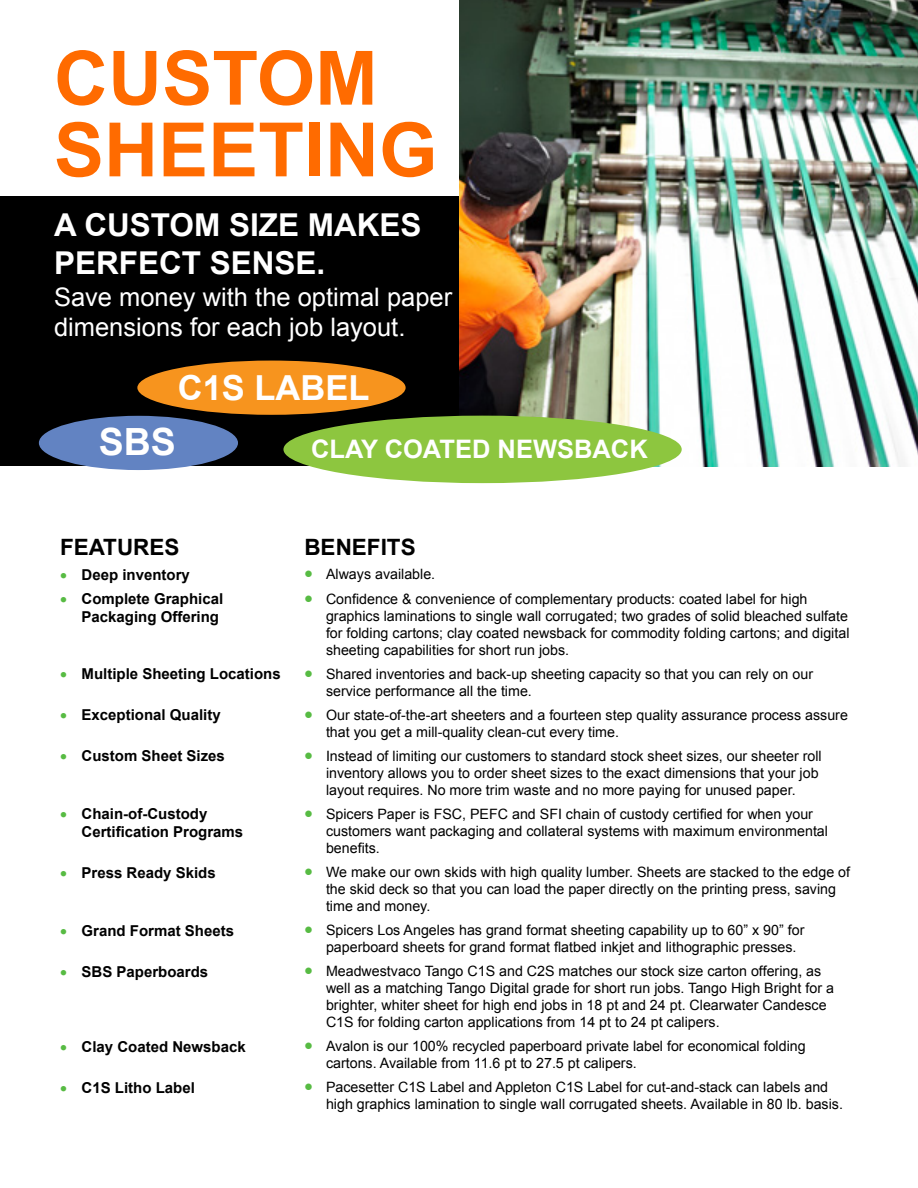
<style>
.page{position:relative;width:918px;height:1188px;background:#fff}
.page>*{position:absolute;margin:0;border:0;box-sizing:border-box;transform-origin:0 0}
.t1{font:700 75px "Arial";color:#ff6b00}
.t2{font:700 37.5px "Arial";color:#fff}
.t3{font:700 34.5px "Arial";color:#fff}
.t4{font:700 31.5px/37.8px "Arial";color:#fff}
.t5{font:25.5px/30.6px "Arial";color:#fff}
.t6{font:700 25.5px "Arial";color:#fff}
.t7{font:700 22.5px "Arial";color:#000}
.t8{font:700 15px/18px "Arial";color:#000;text-align:right}
.t9{font:14.25px/17.1px "Arial";color:#000}
.s1{color:#57bb43}
</style>
<div class="page">
<img style="left:459px;top:0;width:459px;height:467px">
<div style="left:0;top:196px;width:459px;height:270px;background:#000"></div>
<div style="left:39px;top:416px;width:199px;height:54px;background:#6283c2;border-radius:50%"></div>
<div style="left:283px;top:416px;width:399px;height:67px;background:#8dc63f;border-radius:50%"></div>
<svg style="left:137px;top:361px;width:269px;height:54px"></svg>
<h1 class="t1" style="left:54px;top:28px;width:325px">CUSTOM</h1>
<h1 class="t1" style="left:54px;top:100px;width:385px">SHEETING</h1>
<h3 class="t4" style="left:54px;top:207px;width:369px">A CUSTOM SIZE MAKES<br>PERFECT SENSE.</h3>
<h3 class="t5" style="left:54px;top:282px;width:400px">Save money with the optimal paper dimensions for each job layout.</h3>
<h3 class="t3" style="left:178px;top:365px;width:193px">C1S LABEL</h3>
<h2 class="t2" style="left:99px;top:417px;width:79px">SBS</h2>
<h3 class="t6" style="left:311px;top:432px;width:338px">CLAY COATED NEWSBACK</h3>
<h3 class="t7" style="left:60px;top:533px;width:121px">FEATURES</h3>
<h3 class="t7" style="left:304px;top:533px;width:113px">BENEFITS</h3>
<p class="t8" style="left:60px;top:566px;width:131px"><span class="s1">•</span> Deep inventory</p>
<p class="t9" style="left:304px;top:566px;width:132px"><span class="s1">•</span> Always available.</p>
<p class="t8" style="left:60px;top:590px;width:165px"><span class="s1">•</span> Complete Graphical<br>Packaging Offering</p>
<p class="t9" style="left:326px;top:590px;width:525px;text-indent:-22px"><span class="s1">•</span> Confidence &amp; convenience of complementary products: coated label for high graphics laminations to single wall corrugated; two grades of solid bleached sulfate for folding cartons; clay coated newsback for commodity folding cartons; and digital sheeting capabilities for short run jobs.</p>
<p class="t8" style="left:60px;top:666px;width:222px"><span class="s1">•</span> Multiple Sheeting Locations</p>
<p class="t9" style="left:326px;top:666px;width:489px;text-indent:-22px"><span class="s1">•</span> Shared inventories and back-up sheeting capacity so that you can rely on our service performance all the time.</p>
<p class="t8" style="left:60px;top:707px;width:162px"><span class="s1">•</span> Exceptional Quality</p>
<p class="t9" style="left:326px;top:706px;width:523px;text-indent:-22px"><span class="s1">•</span> Our state-of-the-art sheeters and a fourteen step quality assurance process assure that you get a mill-quality clean-cut every time.</p>
<p class="t8" style="left:60px;top:748px;width:166px"><span class="s1">•</span> Custom Sheet Sizes</p>
<p class="t9" style="left:326px;top:747px;width:497px;text-indent:-22px"><span class="s1">•</span> Instead of limiting our customers to standard stock sheet sizes, our sheeter roll inventory allows you to order sheet sizes to the exact dimensions that your job layout requires. No more trim waste and no more paying for unused paper.</p>
<p class="t8" style="left:82px;top:806px;width:163px;text-align:left;text-indent:-22px"><span class="s1">•</span> Chain-of-Custody<br>Certification Programs</p>
<p class="t9" style="left:326px;top:806px;width:504px;text-indent:-22px"><span class="s1">•</span> Spicers Paper is FSC, PEFC and SFI chain of custody certified for when your customers want packaging and collateral systems with maximum environmental benefits.</p>
<p class="t8" style="left:60px;top:864px;width:157px"><span class="s1">•</span> Press Ready Skids</p>
<p class="t9" style="left:326px;top:864px;width:526px;text-indent:-22px"><span class="s1">•</span> We make our own skids with high quality lumber. Sheets are stacked to the edge of the skid deck so that you can load the paper directly on the printing press, saving time and money.</p>
<p class="t8" style="left:60px;top:922px;width:176px"><span class="s1">•</span> Grand Format Sheets</p>
<p class="t9" style="left:326px;top:922px;width:480px;text-indent:-22px"><span class="s1">•</span> Spicers Los Angeles has grand format sheeting capability up to 60” x 90” for paperboard sheets for grand format flatbed inkjet and lithographic presses.</p>
<p class="t8" style="left:60px;top:963px;width:150px"><span class="s1">•</span> SBS Paperboards</p>
<p class="t9" style="left:326px;top:963px;width:509px;text-indent:-22px"><span class="s1">•</span> Meadwestvaco Tango C1S and C2S matches our stock size carton offering, as well as a matching Tango Digital grade for short run jobs. Tango High Bright for a brighter, whiter sheet for high end jobs in 18 pt and 24 pt. Clearwater Candesce C1S for folding carton applications from 14 pt to 24 pt calipers.</p>
<p class="t8" style="left:60px;top:1038px;width:187px"><span class="s1">•</span> Clay Coated Newsback</p>
<p class="t9" style="left:326px;top:1038px;width:481px;text-indent:-22px"><span class="s1">•</span> Avalon is our 100% recycled paperboard private label for economical folding cartons. Available from 11.6 pt to 27.5 pt calipers.</p>
<p class="t8" style="left:60px;top:1079px;width:136px"><span class="s1">•</span> C1S Litho Label</p>
<p class="t9" style="left:326px;top:1079px;width:518px;text-indent:-22px"><span class="s1">•</span> Pacesetter C1S Label and Appleton C1S Label for cut-and-stack can labels and high graphics lamination to single wall corrugated sheets. Available in 80 lb. basis.</p>
</div>
